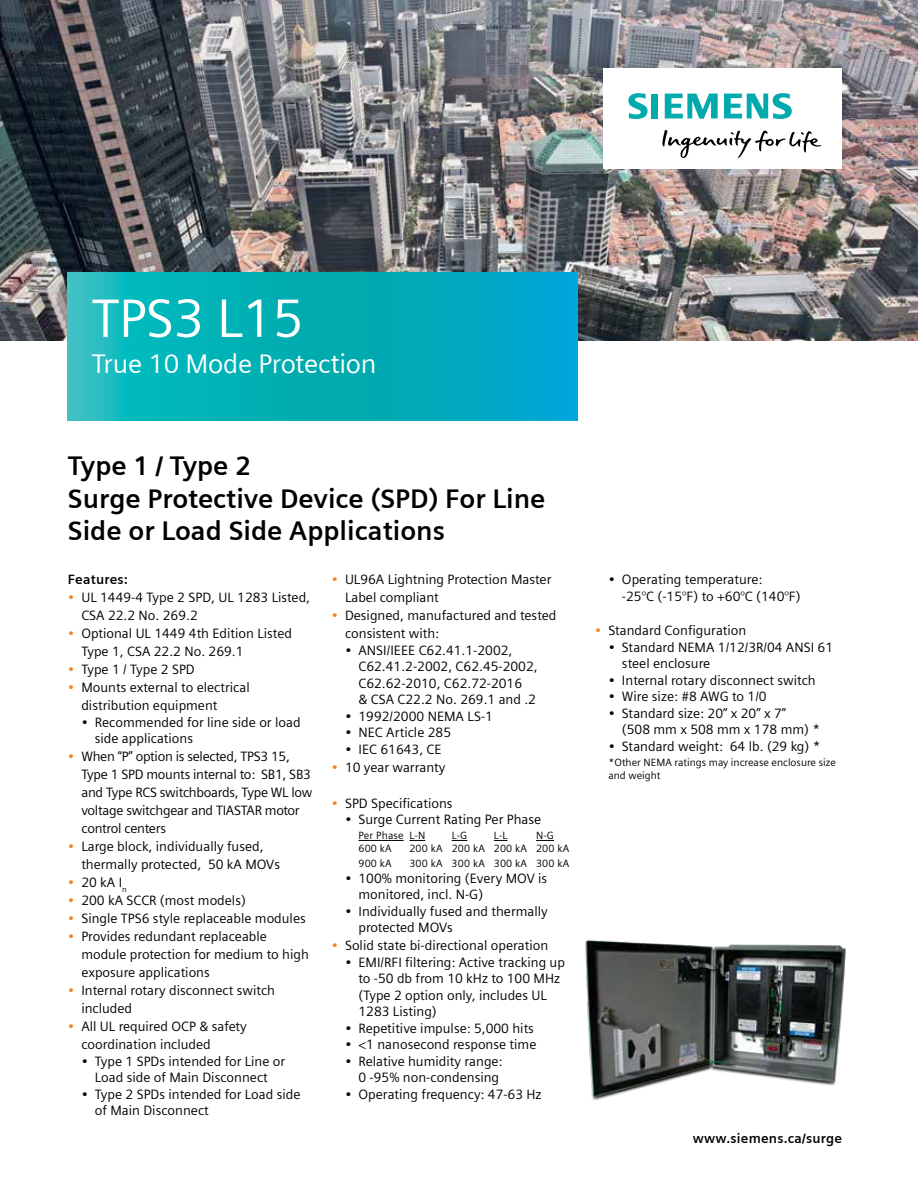
<style>
.page{position:relative;width:918px;height:1188px;background:#fff}
.page>*{position:absolute;margin:0;border:0;box-sizing:border-box;transform-origin:0 0}
.t1{font:54px "Siemens Sans";letter-spacing:-.01em;color:#fff}
.t2{font:700 27px/32.4px "Siemens Sans";color:#000}
.t3{font:27px "Siemens Sans";letter-spacing:-.01em;color:#fff}
.t4{font:13.5px/16.5px "Siemens Sans OT";color:#000}
.t5{font:13.5px/18px "Siemens Sans OT";letter-spacing:-.02em;color:#000}
.t6{font:700 13.5px "Siemens Sans";letter-spacing:.015em;color:#000}
.t7{font:10.5px/13.5px "Siemens Sans OT";color:#000}
.s1{font-family:"Siemens Sans";color:#f58220}
.s2{font-family:"Siemens Sans"}
</style>
<div class="page">
<img style="left:0;top:0;width:918px;height:341px">
<div style="left:603px;top:68px;width:238px;height:101px;background:#fff"></div>
<svg style="left:662px;top:130px;width:159px;height:28px"></svg>
<svg style="left:628px;top:93px;width:30px;height:26px"></svg>
<svg style="left:665px;top:94px;width:53px;height:25px"></svg>
<svg style="left:724px;top:93px;width:68px;height:26px"></svg>
<svg style="left:68px;top:272px;width:510px;height:149px;background:#05aebb"></svg>
<img style="left:585px;top:939px;width:261px;height:161px">
<hr style="left:359px;top:840px;width:45px;height:1px;background:#000">
<svg style="left:409px;top:840px;width:16px;height:1px"></svg>
<svg style="left:452px;top:840px;width:15px;height:1px"></svg>
<svg style="left:494px;top:840px;width:13px;height:1px"></svg>
<svg style="left:536px;top:840px;width:18px;height:1px"></svg>
<h1 class="t1" style="left:92px;top:288px;width:214px">TPS3 L15</h1>
<h2 class="t3" style="left:92px;top:348px;width:286px">True 10 Mode Protection</h2>
<h2 class="t2" style="left:68px;top:450px;width:479px">Type 1 / Type 2<br>Surge Protective Device (SPD) For Line<br>Side or Load Side Applications</h2>
<p class="t6" style="left:68px;top:572px;width:61px">Features:</p>
<p class="t4" style="left:81px;top:589px;width:230px;line-height:18px;text-indent:-14px"><span class="s1">•</span> UL 1449-4 Type 2 SPD, UL 1283 Listed,<br>CSA 22.2 No. 269.2</p>
<p class="t4" style="left:81px;top:625px;width:212px;line-height:18px;text-indent:-14px"><span class="s1">•</span> Optional UL 1449 4th Edition Listed<br>Type 1, CSA 22.2 No. 269.1</p>
<p class="t4" style="left:68px;top:661px;width:128px"><span class="s1">•</span> Type 1 / Type 2 SPD</p>
<p class="t4" style="left:81px;top:679px;width:170px;line-height:18px;text-indent:-14px"><span class="s1">•</span> Mounts external to electrical distribution equipment</p>
<p class="t4" style="left:95px;top:714px;width:207px;text-indent:-14px"><span class="s2">•</span> Recommended for line side or load side applications</p>
<p class="t5" style="left:81px;top:748px;width:233px;text-indent:-14px"><span class="s1">•</span> When “P” option is selected, TPS3 15, Type 1 SPD mounts internal to: SB1, SB3 and Type RCS switchboards, Type WL low voltage switchgear and TIASTAR motor control centers</p>
<p class="t4" style="left:81px;top:838px;width:200px;line-height:18px;text-indent:-14px"><span class="s1">•</span> Large block, individually fused, thermally protected, 50 kA MOVs</p>
<p class="t4" style="left:68px;top:874px;width:60px"><span class="s1">•</span> 20 kA I<sub>n</sub></p>
<p class="t4" style="left:68px;top:892px;width:180px"><span class="s1">•</span> 200 kA SCCR (most models)</p>
<p class="t4" style="left:68px;top:910px;width:239px"><span class="s1">•</span> Single TPS6 style replaceable modules</p>
<p class="t4" style="left:81px;top:928px;width:229px;line-height:18px;text-indent:-14px"><span class="s1">•</span> Provides redundant replaceable module protection for medium to high exposure applications</p>
<p class="t4" style="left:81px;top:982px;width:195px;line-height:18px;text-indent:-14px"><span class="s1">•</span> Internal rotary disconnect switch included</p>
<p class="t4" style="left:81px;top:1018px;width:167px;line-height:18px;text-indent:-14px"><span class="s1">•</span> All UL required OCP &amp; safety coordination included</p>
<p class="t4" style="left:81px;top:1053px;width:205px;text-align:center"><span class="s2">•</span> Type 1 SPDs intended for Line or<br>Load side of Main Disconnect</p>
<p class="t4" style="left:95px;top:1086px;width:207px;text-indent:-14px"><span class="s2">•</span> Type 2 SPDs intended for Load side of Main Disconnect</p>
<p class="t4" style="left:345px;top:571px;width:208px;line-height:18px;text-indent:-14px"><span class="s1">•</span> UL96A Lightning Protection Master<br>Label compliant</p>
<p class="t4" style="left:345px;top:607px;width:213px;line-height:18px;text-indent:-14px"><span class="s1">•</span> Designed, manufactured and tested consistent with:</p>
<p class="t4" style="left:359px;top:642px;width:181px;text-indent:-14px"><span class="s2">•</span> ANSI/IEEE C62.41.1-2002,<br>C62.41.2-2002, C62.45-2002,<br>C62.62-2010, C62.72-2016<br>&amp; CSA C22.2 No. 269.1 and .2</p>
<p class="t4" style="left:345px;top:708px;width:150px"><span class="s2">•</span> 1992/2000 NEMA LS-1</p>
<p class="t4" style="left:345px;top:724px;width:108px"><span class="s2">•</span> NEC Article 285</p>
<p class="t4" style="left:345px;top:741px;width:98px"><span class="s2">•</span> IEC 61643, CE</p>
<p class="t4" style="left:332px;top:759px;width:115px"><span class="s1">•</span> 10 year warranty</p>
<p class="t4" style="left:332px;top:795px;width:123px"><span class="s1">•</span> SPD Specifications</p>
<p class="t4" style="left:345px;top:811px;width:198px"><span class="s2">•</span> Surge Current Rating Per Phase</p>
<p class="t7" style="left:359px;top:828px;width:68px">Per Phase L-N</p>
<p class="t7" style="left:452px;top:828px;width:17px">L-G</p>
<p class="t7" style="left:494px;top:828px;width:15px">L-L</p>
<p class="t7" style="left:536px;top:828px;width:19px">N-G</p>
<p class="t7" style="left:359px;top:842px;width:35px">600 kA</p>
<p class="t7" style="left:409px;top:842px;width:161px">200 kA 200 kA 200 kA 200 kA</p>
<p class="t7" style="left:358px;top:856px;width:35px">900 kA</p>
<p class="t7" style="left:409px;top:856px;width:161px">300 kA 300 kA 300 kA 300 kA</p>
<p class="t4" style="left:359px;top:870px;width:190px;text-indent:-14px"><span class="s2">•</span> 100% monitoring (Every MOV is monitored, incl. N-G)</p>
<p class="t4" style="left:359px;top:903px;width:191px;text-indent:-14px"><span class="s2">•</span> Individually fused and thermally protected MOVs</p>
<p class="t4" style="left:332px;top:938px;width:218px"><span class="s1">•</span> Solid state bi-directional operation</p>
<p class="t4" style="left:359px;top:954px;width:208px;text-indent:-14px"><span class="s2">•</span> EMI/RFI filtering: Active tracking up to -50 db from 10 kHz to 100 MHz (Type 2 option only, includes UL<br>1283 Listing)</p>
<p class="t4" style="left:345px;top:1020px;width:190px"><span class="s2">•</span> Repetitive impulse: 5,000 hits</p>
<p class="t4" style="left:345px;top:1037px;width:193px"><span class="s2">•</span> &lt;1 nanosecond response time</p>
<p class="t4" style="left:345px;top:1053px;width:159px;text-align:right"><span class="s2">•</span> Relative humidity range:<br>0 -95% non-condensing</p>
<p class="t4" style="left:345px;top:1086px;width:198px"><span class="s2">•</span> Operating frequency: 47-63 Hz</p>
<p class="t4" style="left:622px;top:571px;width:180px;text-indent:-14px"><span class="s2">•</span> Operating temperature:<br>-25°C (-15°F) to +60°C (140°F)</p>
<p class="t4" style="left:595px;top:623px;width:153px"><span class="s1">•</span> Standard Configuration</p>
<p class="t4" style="left:622px;top:639px;width:213px;text-indent:-14px"><span class="s2">•</span> Standard NEMA 1/12/3R/04 ANSI 61 steel enclosure</p>
<p class="t4" style="left:608px;top:672px;width:209px"><span class="s2">•</span> Internal rotary disconnect switch</p>
<p class="t4" style="left:608px;top:688px;width:160px"><span class="s2">•</span> Wire size: #8 AWG to 1/0</p>
<p class="t4" style="left:622px;top:705px;width:200px;text-indent:-14px"><span class="s2">•</span> Standard size: 20” x 20” x 7”<br>(508 mm x 508 mm x 178 mm) *</p>
<p class="t4" style="left:608px;top:738px;width:214px"><span class="s2">•</span> Standard weight: 64 lb. (29 kg) *</p>
<p class="t7" style="left:608px;top:756px;width:229px">*Other NEMA ratings may increase enclosure size and weight</p>
<p class="t6" style="left:693px;top:1131px;width:151px">www.siemens.ca/surge</p>
</div>
